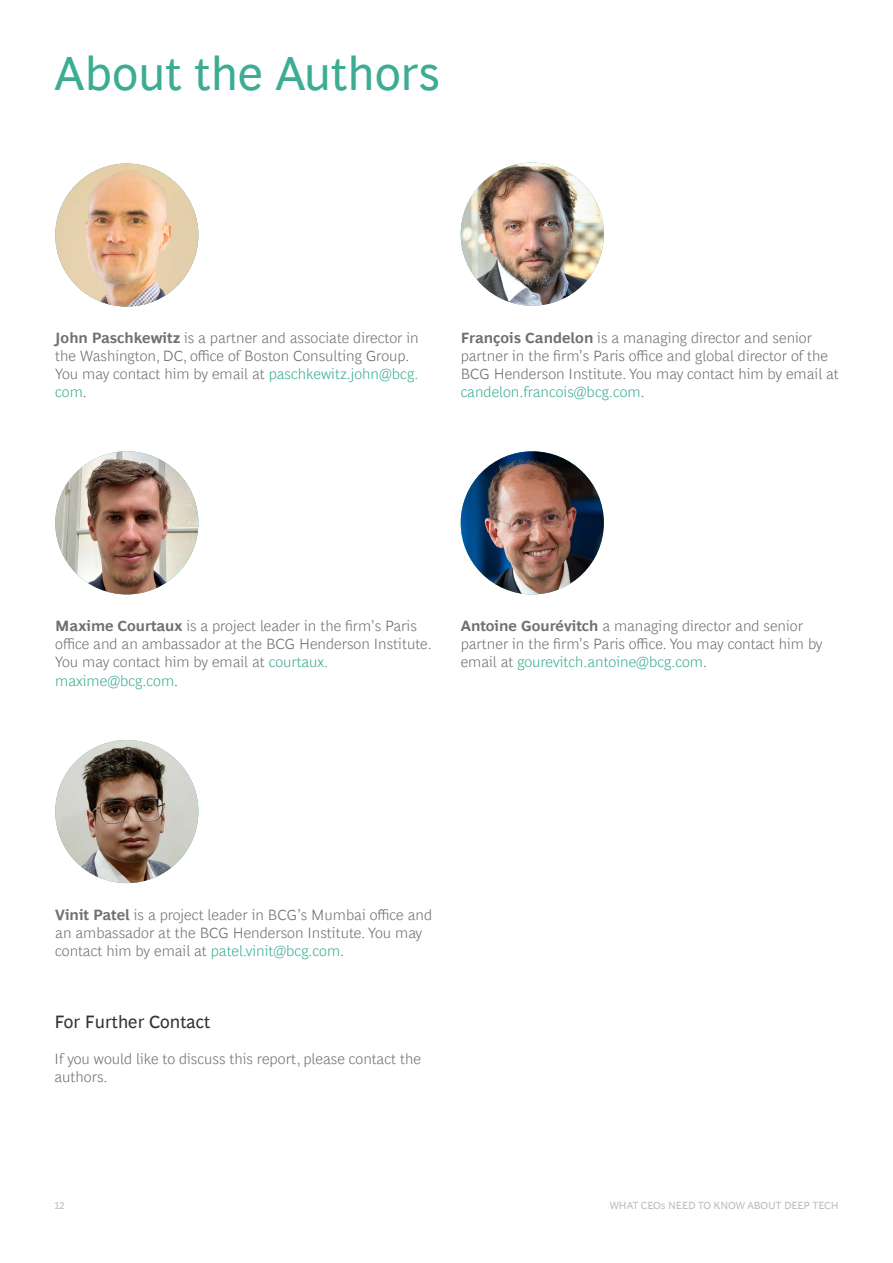
<style>
.page{position:relative;width:893px;height:1263px;background:#fff}
.page>*{position:absolute;margin:0;border:0;box-sizing:border-box;transform-origin:0 0}
.t1{font:48px "Henderson BCG Sans";color:#3cad93}
.t2{font:18px "Henderson BCG Sans";color:#333}
.t3{font:300 15px/18px "Henderson BCG Sans";color:#707071}
.t4{font:10.5px "Henderson BCG Sans";letter-spacing:-.02em;color:#c0bfbf}
.s1{font-weight:700}
.s2{color:#3cad93}
</style>
<div class="page">
<hr style="left:892px;top:0;width:1px;height:1263px;background:#979898">
<img style="left:55px;top:163px;width:143px;height:144px;border-radius:72px">
<img style="left:55px;top:451px;width:143px;height:143px;border-radius:72px">
<img style="left:55px;top:740px;width:143px;height:143px;border-radius:72px">
<img style="left:461px;top:163px;width:143px;height:143px;border-radius:72px">
<img style="left:461px;top:451px;width:143px;height:143px;border-radius:72px">
<h1 class="t1" style="left:55px;top:38px;width:387px">About the Authors</h1>
<p class="t3" style="left:55px;top:327px;width:365px"><span class="s1">John Paschkewitz</span> is a partner and associate director in the Washington, DC, office of Boston Consulting Group.<br>You may contact him by email at <span class="s2">paschkewitz.john@bcg. com</span>.</p>
<p class="t3" style="left:461px;top:327px;width:380px"><span class="s1">François Candelon</span> is a managing director and senior partner in the firm’s Paris office and global director of the BCG Henderson Institute. You may contact him by email at <span class="s2">candelon.francois@bcg.com</span>.</p>
<p class="t3" style="left:55px;top:616px;width:378px"><span class="s1">Maxime Courtaux</span> is a project leader in the firm’s Paris office and an ambassador at the BCG Henderson Institute.<br>You may contact him by email at <span class="s2">courtaux. maxime@bcg.com</span>.</p>
<p class="t3" style="left:461px;top:616px;width:363px"><span class="s1">Antoine Gourévitch</span> a managing director and senior partner in the firm’s Paris office. You may contact him by email at <span class="s2">gourevitch.antoine@bcg.com</span>.</p>
<p class="t3" style="left:55px;top:905px;width:378px"><span class="s1">Vinit Patel</span> is a project leader in BCG’s Mumbai office and an ambassador at the BCG Henderson Institute. You may contact him by email at <span class="s2">patel.vinit@bcg.com</span>.</p>
<p class="t2" style="left:55px;top:1009px;width:157px">For Further Contact</p>
<p class="t3" style="left:55px;top:1049px;width:368px">If you would like to discuss this report, please contact the authors.</p>
<p class="t4" style="left:54px;top:1198px;width:12px">12</p>
<p class="t4" style="left:610px;top:1198px;width:230px">WHAT CEOs NEED TO KNOW ABOUT DEEP TECH</p>
</div>
